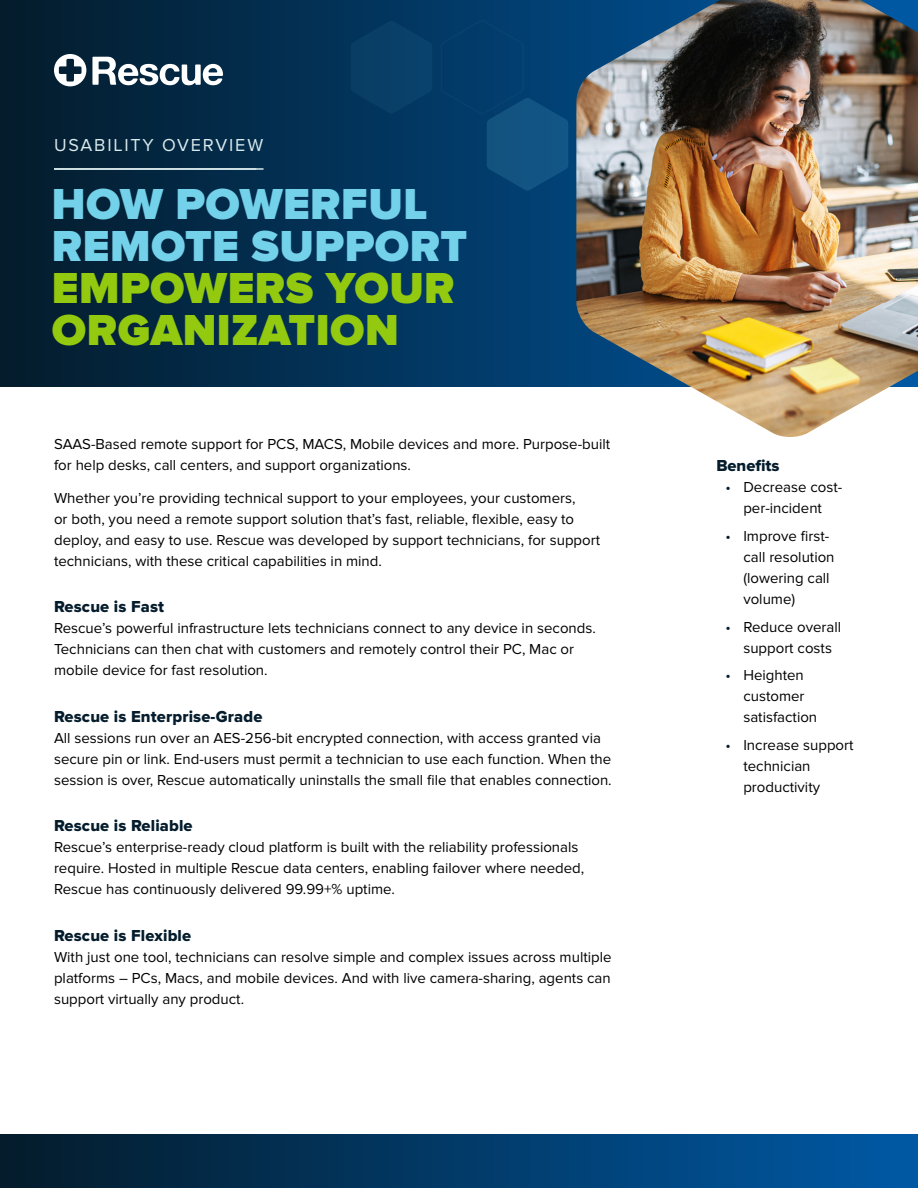
<style>
.page{position:relative;width:918px;height:1188px;background:#fff}
.page>*{position:absolute;margin:0;border:0;box-sizing:border-box;transform-origin:0 0}
._02_Document_Title{font:900 45px/42px "Proxima Nova";letter-spacing:.01em;color:#74d1ea}
._02_Document_Title-2{font:900 45px "Proxima Nova";letter-spacing:.01em;color:#93c90e}
._01_Document_Type{font:18px "Proxima Nova";letter-spacing:.1em;color:#daeaec}
.H2{font:16.5px "Proxima Nova Extrabld";letter-spacing:.01em;color:#041c2c}
.H3{font:16.5px "Proxima Nova Extrabld";color:#041c2c}
.Body{font:15px/21px "Proxima Nova";color:#000}
.s1{color:#93c90e}
.s2{color:#041c2c}
</style>
<div class="page">
<svg style="left:0;top:1134px;width:918px;height:54px;background:#013a67"></svg>
<svg style="left:0;top:0;width:576px;height:387px;background:#022d4d"></svg>
<svg style="left:440px;top:19px;width:128px;height:172px;background:#064272"></svg>
<svg style="left:351px;top:21px;width:81px;height:93px;background:#073d65"></svg>
<img style="left:576px;top:0;width:342px;height:437px">
<svg style="left:54px;top:54px;width:32px;height:32px"></svg>
<svg style="left:92px;top:57px;width:131px;height:28px"></svg>
<hr style="left:55px;top:168px;width:208px;height:2px;background:#daeaec">
<p class="_01_Document_Type" style="left:54px;top:135px;width:211px">USABILITY OVERVIEW</p>
<p class="_02_Document_Title" style="left:52px;top:185px;width:417px">HOW POWERFUL<br>REMOTE SUPPORT<br><span class="s1">EMPOWERS YOUR</span></p>
<p class="_02_Document_Title-2" style="left:52px;top:304px;width:348px">ORGANIZATION</p>
<p class="Body" style="left:54px;top:434px;width:558px">SAAS-Based remote support for PCS, MACS, Mobile devices and more. Purpose-built for help desks, call centers, and support organizations.</p>
<p class="Body" style="left:54px;top:488px;width:548px">Whether you’re providing technical support to your employees, your customers,<br>or both, you need a remote support solution that’s fast, reliable, flexible, easy to deploy, and easy to use. Rescue was developed by support technicians, for support technicians, with these critical capabilities in mind.</p>
<p class="H2" style="left:54px;top:597px;width:112px">Rescue is Fast</p>
<p class="Body" style="left:54px;top:618px;width:543px">Rescue’s powerful infrastructure lets technicians connect to any device in seconds.<br>Technicians can then chat with customers and remotely control their PC, Mac or mobile device for fast resolution.</p>
<p class="H2" style="left:54px;top:707px;width:210px">Rescue is Enterprise-Grade</p>
<p class="Body" style="left:54px;top:728px;width:559px">All sessions run over an AES-256-bit encrypted connection, with access granted via secure pin or link. End-users must permit a technician to use each function. When the session is over, Rescue automatically uninstalls the small file that enables connection.</p>
<p class="H2" style="left:54px;top:816px;width:140px">Rescue is Reliable</p>
<p class="Body" style="left:54px;top:837px;width:532px">Rescue’s enterprise-ready cloud platform is built with the reliability professionals require. Hosted in multiple Rescue data centers, enabling failover where needed,<br>Rescue has continuously delivered 99.99+% uptime.</p>
<p class="H2" style="left:54px;top:926px;width:139px">Rescue is Flexible</p>
<p class="Body" style="left:54px;top:947px;width:559px;text-align:justify">With just one tool, technicians can resolve simple and complex issues across multiple platforms – PCs, Macs, and mobile devices. And with live camera-sharing, agents can support virtually any product.</p>
<p class="H3" style="left:716px;top:456px;width:65px">Benefits</p>
<p class="Body" style="left:725px;top:477px;width:118px;text-align:center"><span class="s2">•</span> Decrease cost&shy;per-incident</p>
<p class="Body" style="left:743px;top:526px;width:93px;text-indent:-18px"><span class="s2">•</span> Improve first&shy;call resolution (lowering call volume)</p>
<p class="Body" style="left:725px;top:616px;width:117px;text-align:center"><span class="s2">•</span> Reduce overall support costs</p>
<p class="Body" style="left:743px;top:665px;width:75px;text-indent:-18px"><span class="s2">•</span> Heighten customer satisfaction</p>
<p class="Body" style="left:743px;top:735px;width:112px;text-indent:-18px"><span class="s2">•</span> Increase support technician productivity</p>
</div>
